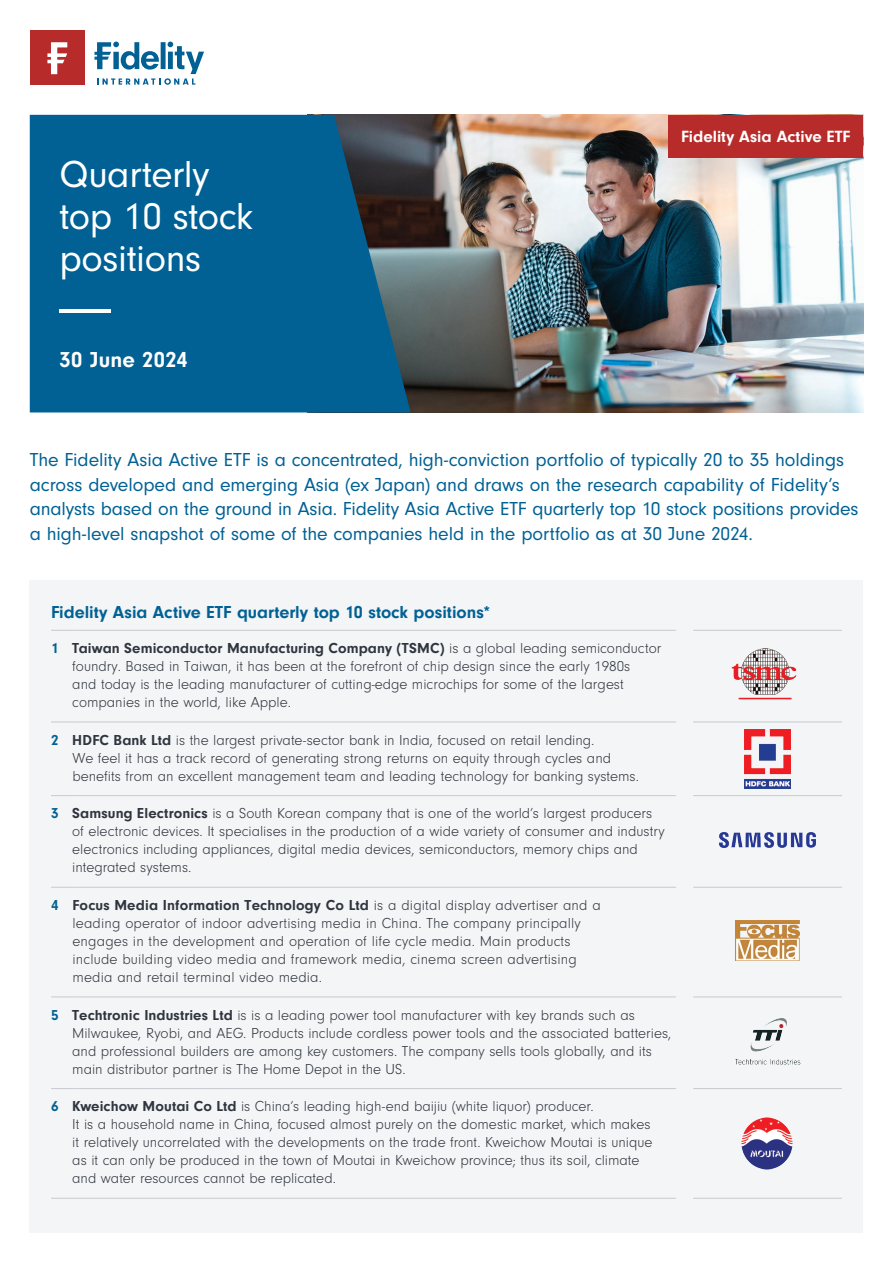
<style>
.page{position:relative;width:893px;height:1263px;background:#fff}
.page>*{position:absolute;margin:0;border:0;box-sizing:border-box;transform-origin:0 0}
.page_title_opt_2{font:39px/42px "Neuzeit Gro";letter-spacing:-.01em;color:#fff}
.Document_type{font:700 22.5px "Neuzeit Gro";letter-spacing:.015em;color:#fff}
.Bold_Blue_subhead_13pt{font:19.5px/24.8px "Neuzeit Gro";letter-spacing:-.005em;color:#016194}
.Bold_Blue_subhead_11_5{font:700 18px "Neuzeit Gro";color:#016194}
.page_title_opt_2-2{font:700 16.8px "Neuzeit Gro";color:#fff}
.Top_Ten_text{font:300 15px/18px "Neuzeit Gro";color:#2f353f}
.Top_Ten_text-2{font:700 15px "Neuzeit Gro";color:#016194}
.s1{font-weight:700}
.s2{font-weight:700;color:#016194}
</style>
<div class="page">
<div style="left:30px;top:580px;width:833px;height:653px;background:#f3f5f6"></div>
<img style="left:411px;top:115px;width:452px;height:297px">
<svg style="left:30px;top:115px;width:381px;height:297px;background:#075e8c"></svg>
<div style="left:668px;top:115px;width:195px;height:42px;background:#b72b2a"></div>
<div style="left:30px;top:30px;width:55px;height:55px;background:#b72b2a"></div>
<svg style="left:47px;top:42px;width:20px;height:32px"></svg>
<svg style="left:94px;top:42px;width:110px;height:43px"></svg>
<hr style="left:72px;top:795px;width:604px;height:1px;background:#c7cbd0">
<hr style="left:693px;top:795px;width:149px;height:1px;background:#c7cbd0">
<hr style="left:72px;top:630px;width:604px;height:1px;background:#c7cbd0">
<hr style="left:693px;top:630px;width:149px;height:1px;background:#c7cbd0">
<svg style="left:51px;top:722px;width:21px;height:1px"></svg>
<svg style="left:51px;top:795px;width:21px;height:1px"></svg>
<svg style="left:51px;top:887px;width:21px;height:1px"></svg>
<hr style="left:72px;top:887px;width:604px;height:1px;background:#c7cbd0">
<hr style="left:693px;top:887px;width:149px;height:1px;background:#c7cbd0">
<svg style="left:51px;top:996px;width:21px;height:1px"></svg>
<hr style="left:72px;top:996px;width:604px;height:1px;background:#c7cbd0">
<hr style="left:693px;top:996px;width:149px;height:1px;background:#c7cbd0">
<svg style="left:51px;top:1088px;width:21px;height:1px"></svg>
<hr style="left:72px;top:1088px;width:604px;height:1px;background:#c7cbd0">
<hr style="left:693px;top:1088px;width:149px;height:1px;background:#c7cbd0">
<svg style="left:51px;top:1198px;width:21px;height:1px"></svg>
<hr style="left:72px;top:1198px;width:604px;height:1px;background:#c7cbd0">
<hr style="left:693px;top:1198px;width:149px;height:1px;background:#c7cbd0">
<svg style="left:51px;top:630px;width:21px;height:1px"></svg>
<hr style="left:72px;top:722px;width:604px;height:1px;background:#c7cbd0">
<hr style="left:693px;top:722px;width:149px;height:1px;background:#c7cbd0">
<img style="left:732px;top:648px;width:65px;height:51px">
<img style="left:744px;top:729px;width:46px;height:59px">
<img style="left:720px;top:833px;width:95px;height:14px">
<img style="left:736px;top:920px;width:63px;height:41px">
<img style="left:735px;top:1018px;width:66px;height:47px">
<img style="left:741px;top:1117px;width:52px;height:53px">
<hr style="left:60px;top:309px;width:51px;height:4px;background:#fff">
<p class="page_title_opt_2" style="left:60px;top:154px;width:195px">Quarterly top 10 stock positions</p>
<p class="Document_type" style="left:60px;top:347px;width:130px">30 June 2024</p>
<p class="page_title_opt_2-2" style="left:681px;top:127px;width:171px">Fidelity Asia Active ETF</p>
<p class="Bold_Blue_subhead_13pt" style="left:30px;top:447px;width:830px">The Fidelity Asia Active ETF is a concentrated, high-conviction portfolio of typically 20 to 35 holdings across developed and emerging Asia (ex Japan) and draws on the research capability of Fidelity’s analysts based on the ground in Asia. Fidelity Asia Active ETF quarterly top 10 stock positions provides a high-level snapshot of some of the companies held in the portfolio as at 30 June 2024.</p>
<p class="Bold_Blue_subhead_11_5" style="left:51px;top:602px;width:441px">Fidelity Asia Active ETF quarterly top 10 stock positions*</p>
<p class="Top_Ten_text-2" style="left:51px;top:640px;width:9px">1</p>
<p class="Top_Ten_text" style="left:72px;top:639px;width:591px"><span class="s1">Taiwan Semiconductor Manufacturing Company (TSMC)</span> is a global leading semiconductor foundry. Based in Taiwan, it has been at the forefront of chip design since the early 1980s<br>and today is the leading manufacturer of cutting-edge microchips for some of the largest companies in the world, like Apple.</p>
<p class="Top_Ten_text-2" style="left:51px;top:731px;width:9px">2</p>
<p class="Top_Ten_text" style="left:72px;top:731px;width:568px"><span class="s1">HDFC Bank Ltd</span> is the largest private-sector bank in India, focused on retail lending.<br>We feel it has a track record of generating strong returns on equity through cycles and benefits from an excellent management team and leading technology for banking systems.</p>
<p class="Top_Ten_text-2" style="left:51px;top:805px;width:9px">3</p>
<p class="Top_Ten_text" style="left:72px;top:805px;width:594px"><span class="s1">Samsung Electronics</span> is a South Korean company that is one of the world’s largest producers of electronic devices. It specialises in the production of a wide variety of consumer and industry electronics including appliances, digital media devices, semiconductors, memory chips and integrated systems.</p>
<p class="Top_Ten_text" style="left:73px;top:896px;width:530px;text-indent:-21px"><span class="s2">4</span> <span class="s1">Focus Media Information Technology Co Ltd</span> is a digital display advertiser and a leading operator of indoor advertising media in China. The company principally engages in the development and operation of life cycle media. Main products include building video media and framework media, cinema screen advertising media and retail terminal video media.</p>
<p class="Top_Ten_text" style="left:72px;top:1006px;width:601px;text-indent:-21px"><span class="s2">5</span> <span class="s1">Techtronic Industries Ltd</span> is is a leading power tool manufacturer with key brands such as Milwaukee, Ryobi, and AEG. Products include cordless power tools and the associated batteries, and professional builders are among key customers. The company sells tools globally, and its main distributor partner is The Home Depot in the US.</p>
<p class="Top_Ten_text-2" style="left:51px;top:1098px;width:9px">6</p>
<p class="Top_Ten_text" style="left:72px;top:1098px;width:582px"><span class="s1">Kweichow Moutai Co Ltd</span> is China’s leading high-end baijiu (white liquor) producer.<br>It is a household name in China, focused almost purely on the domestic market, which makes it relatively uncorrelated with the developments on the trade front. Kweichow Moutai is unique as it can only be produced in the town of Moutai in Kweichow province; thus its soil, climate and water resources cannot be replicated.</p>
</div>
